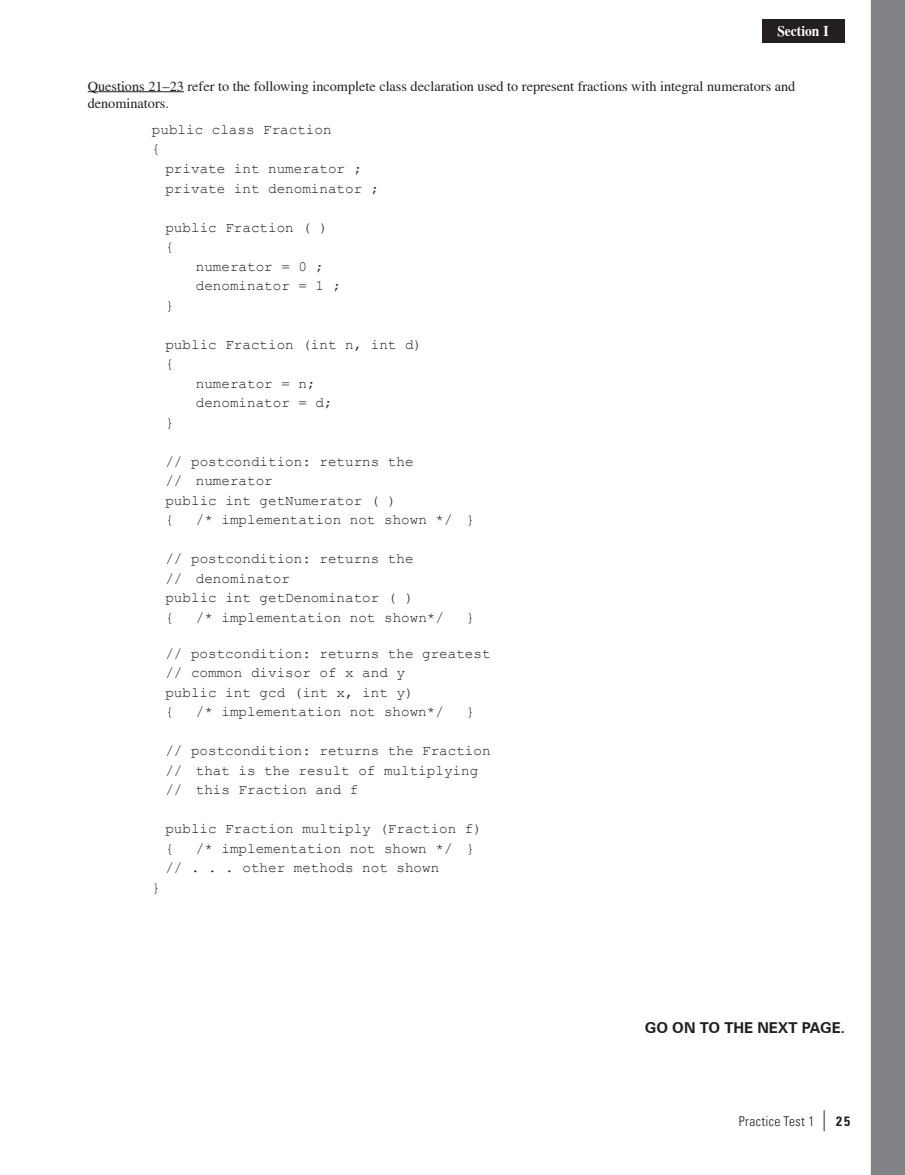
<style>
.page{position:relative;width:905px;height:1175px;background:#fff}
.page>*{position:absolute;margin:0;border:0;box-sizing:border-box;transform-origin:0 0}
.t1{font:700 15px "Zurich BT";color:#231f20}
.t2{font:700 15px "Times";color:#fff;scale:.9 1}
.t3{font:14.25px/19.5px "Courier New";color:#231f20}
.t4{font:14.25px/17.1px "Times";color:#231f20}
.t5{font:300 condensed 13.5px "Univers LT";letter-spacing:.025em;color:#231f20}
.s1{font-weight:400;font-size:21px}
.s2{font-family:"Univers LT Std";font-weight:700}
</style>
<div class="page">
<div style="left:761px;top:19px;width:82px;height:23px;background:#231f20"></div>
<div style="left:761px;top:20px;width:82px;height:23px;background:#231f20"></div>
<hr style="left:88px;top:91px;width:96px;height:1px;background:#231f20">
<svg style="left:870px;top:0;width:35px;height:1175px;background:#8f9093"></svg>
<p class="t2" style="left:777px;top:22px;width:58px">Section I</p>
<p class="t4" style="left:88px;top:77px;width:709px">Questions 21–23 refer to the following incomplete class declaration used to represent fractions with integral numerators and denominators.</p>
<p class="t3" style="left:152px;top:119px;width:181px">public class Fraction</p>
<p class="t3" style="left:152px;top:139px;width:10px">{</p>
<p class="t3" style="left:165px;top:158px;width:198px">private int numerator ;</p>
<p class="t3" style="left:165px;top:178px;width:215px">private int denominator ;</p>
<p class="t3" style="left:165px;top:217px;width:164px">public Fraction ( )</p>
<p class="t3" style="left:165px;top:236px;width:10px">{</p>
<p class="t3" style="left:196px;top:256px;width:130px">numerator = 0 ;</p>
<p class="t3" style="left:196px;top:275px;width:147px">denominator = 1 ;</p>
<p class="t3" style="left:165px;top:295px;width:10px">}</p>
<p class="t3" style="left:165px;top:334px;width:258px">public Fraction (int n, int d)</p>
<p class="t3" style="left:165px;top:353px;width:10px">{</p>
<p class="t3" style="left:196px;top:373px;width:121px">numerator = n;</p>
<p class="t3" style="left:196px;top:392px;width:138px">denominator = d;</p>
<p class="t3" style="left:165px;top:412px;width:10px">}</p>
<p class="t3" style="left:165px;top:451px;width:249px">// postcondition: returns the // numerator<br>public int getNumerator ( )<br>{</p>
<p class="t3" style="left:196px;top:509px;width:280px">/* implementation not shown */ }</p>
<p class="t3" style="left:165px;top:548px;width:249px">// postcondition: returns the // denominator<br>public int getDenominator ( ) {</p>
<p class="t3" style="left:196px;top:607px;width:249px">/* implementation not shown*/</p>
<p class="t3" style="left:466px;top:607px;width:10px">}</p>
<p class="t3" style="left:165px;top:643px;width:326px">// postcondition: returns the greatest // common divisor of x and y<br>public int gcd (int x, int y)<br>{</p>
<p class="t3" style="left:196px;top:701px;width:249px">/* implementation not shown*/</p>
<p class="t3" style="left:466px;top:701px;width:10px">}</p>
<p class="t3" style="left:165px;top:740px;width:326px">// postcondition: returns the Fraction // that is the result of multiplying // this Fraction and f</p>
<p class="t3" style="left:165px;top:818px;width:318px">public Fraction multiply (Fraction f) {</p>
<p class="t3" style="left:165px;top:837px;width:310px;text-indent:30px">/* implementation not shown */ } // . . . other methods not shown</p>
<p class="t3" style="left:152px;top:876px;width:10px">}</p>
<p class="t1" style="left:644px;top:1018px;width:202px">GO ON TO THE NEXT PAGE.</p>
<p class="t5" style="left:738px;top:1112px;width:113px">Practice Test 1 <span class="s1">|</span> <span class="s2">25</span></p>
</div>
